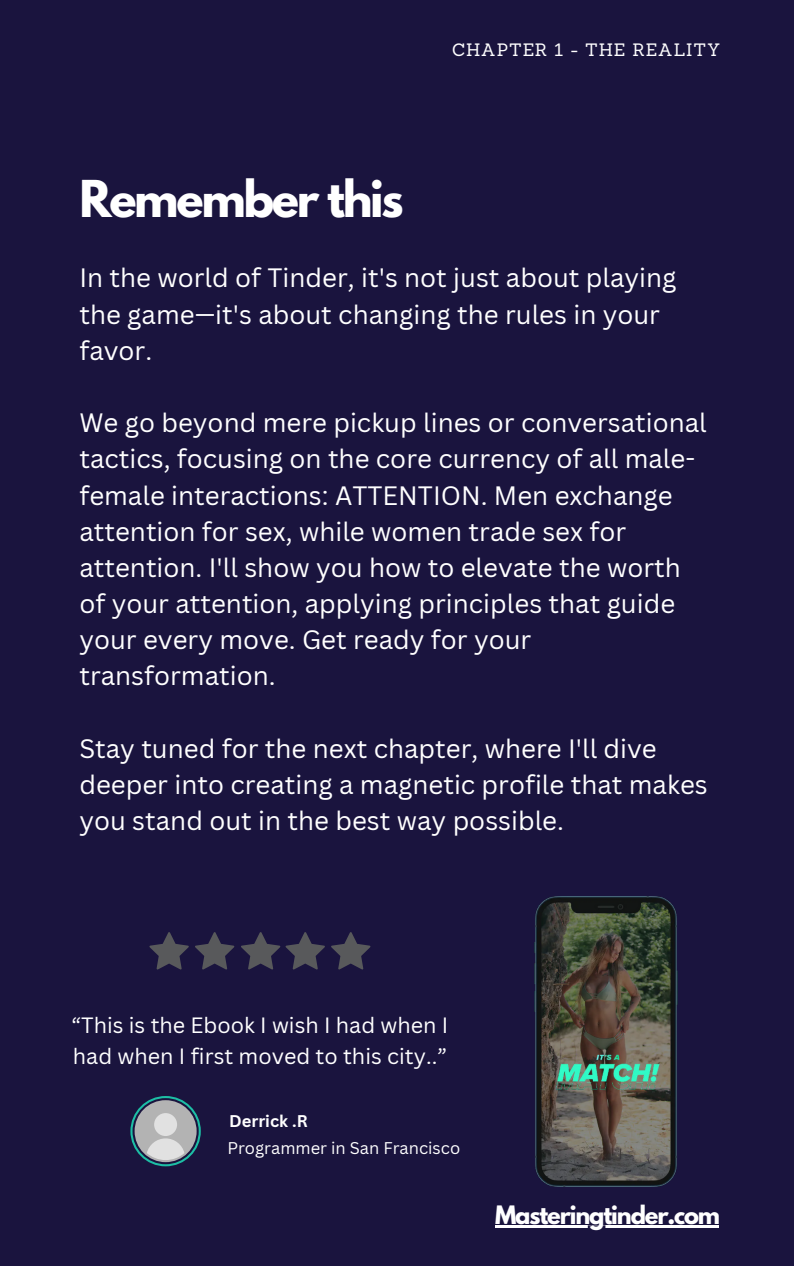
<style>
.page{position:relative;width:794px;height:1266px;background:#fff}
.page>*{position:absolute;margin:0;border:0;box-sizing:border-box;transform-origin:0 0}
.t1{font:700 45px "League Spartan";letter-spacing:-.05em;color:#fff}
.t2{font:25.88px/36.2px "Canva Sans";color:#fff}
.t3{font:700 22.5px "League Spartan";letter-spacing:-.05em;color:#fff}
.t4{font:21.52px/30.2px "Canva Sans";color:#fff}
.t5{font:17.4px "Sanchez";letter-spacing:.05em;color:#fff}
.t6{font:16.5px "Canva Sans";color:#fff}
.t7{font:700 16.5px "Canva Sans";color:#fff}
</style>
<div class="page">
<div style="left:0;top:0;width:793px;height:1266px;background:#1a143e"></div>
<svg style="left:149px;top:932px;width:40px;height:37px"></svg>
<svg style="left:195px;top:932px;width:39px;height:37px"></svg>
<svg style="left:241px;top:932px;width:84px;height:37px"></svg>
<svg style="left:331px;top:932px;width:39px;height:37px"></svg>
<svg style="left:130px;top:1096px;width:71px;height:70px"></svg>
<img style="left:534px;top:896px;width:143px;height:290px">
<hr style="left:495px;top:1225px;width:223px;height:2px;background:#fff">
<h1 class="t1" style="left:79px;top:177px;width:325px">Remember this</h1>
<p class="t5" style="left:452px;top:39px;width:269px">CHAPTER 1 - THE REALITY</p>
<p class="t2" style="left:79px;top:259px;width:598px">In the world of Tinder, it's not just about playing the game—it's about changing the rules in your favor.</p>
<p class="t2" style="left:79px;top:404px;width:628px">We go beyond mere pickup lines or conversational tactics, focusing on the core currency of all male&shy;female interactions: ATTENTION. Men exchange attention for sex, while women trade sex for attention. I'll show you how to elevate the worth of your attention, applying principles that guide your every move. Get ready for your transformation.</p>
<p class="t2" style="left:79px;top:729px;width:629px">Stay tuned for the next chapter, where I'll dive deeper into creating a magnetic profile that makes you stand out in the best way possible.</p>
<p class="t4" style="left:71px;top:1010px;width:378px">“This is the Ebook I wish I had when I had when I first moved to this city..”</p>
<p class="t7" style="left:229px;top:1109px;width:80px">Derrick .R</p>
<p class="t6" style="left:227px;top:1136px;width:234px">Programmer in San Francisco</p>
<p class="t3" style="left:495px;top:1204px;width:226px">Masteringtinder.com</p>
</div>
